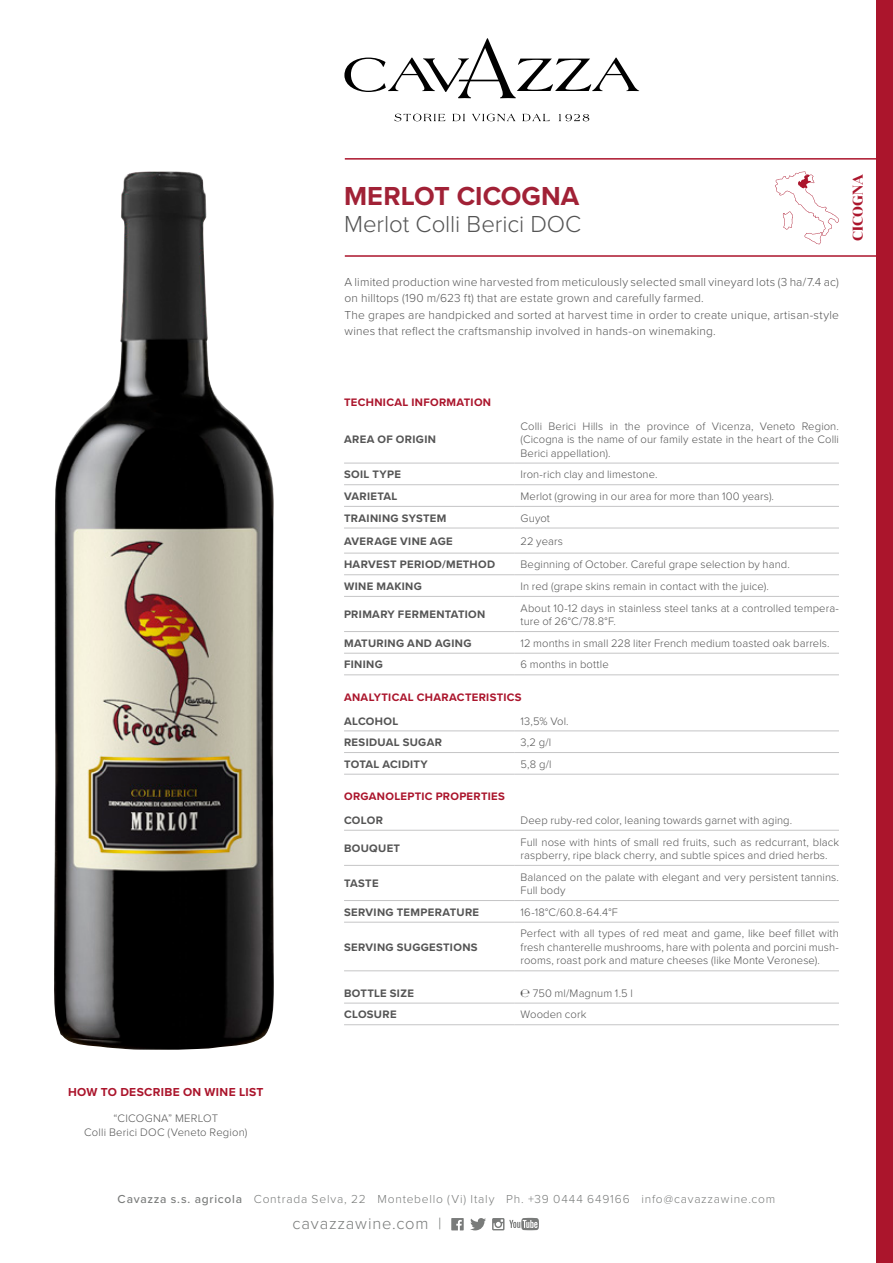
<style>
.page{position:relative;width:893px;height:1263px;background:#fff}
.page>*{position:absolute;margin:0;border:0;box-sizing:border-box;transform-origin:0 0}
.t1{font:700 27px "Proxima Nova";color:#a12136}
.t2{font:300 24px "Proxima Nova";letter-spacing:-.005em;color:#555}
.t3{font:300 16.5px "Proxima Nova";letter-spacing:.05em;color:#797b7a}
.t4{font:700 14.25px "Anglecia Pro Display";letter-spacing:.01em;color:#ab152c}
.t5{font:300 12px/16.5px "Proxima Nova";letter-spacing:.015em;color:#555}
.t6{font:300 12px "Proxima Nova";letter-spacing:.065em;color:#797b7a}
.t7{font:700 12px "Proxima Nova";letter-spacing:.03em;color:#ab152c}
.t8{font:300 11.25px/13.5px "Proxima Nova";letter-spacing:.005em;color:#555}
.t9{font:700 11.25px "Proxima Nova";letter-spacing:.03em;color:#555}
.t10{font:700 11.25px "Proxima Nova";letter-spacing:.03em;color:#ab152c}
.s1{font-weight:500}
</style>
<div class="page">
<svg style="left:344px;top:38px;width:295px;height:60px"></svg>
<svg style="left:394px;top:114px;width:51px;height:7px"></svg>
<svg style="left:452px;top:114px;width:13px;height:7px"></svg>
<svg style="left:472px;top:114px;width:43px;height:7px"></svg>
<svg style="left:522px;top:114px;width:28px;height:7px"></svg>
<svg style="left:559px;top:114px;width:30px;height:7px"></svg>
<div style="left:876px;top:0;width:17px;height:1263px;background:#ab152c"></div>
<div style="left:344px;top:158px;width:549px;height:99px;border:2px solid #ab152c"></div>
<svg style="left:775px;top:172px;width:64px;height:72px"></svg>
<svg style="left:451px;top:1218px;width:13px;height:12px"></svg>
<svg style="left:470px;top:1218px;width:16px;height:12px"></svg>
<svg style="left:492px;top:1218px;width:47px;height:12px"></svg>
<img style="left:54px;top:172px;width:220px;height:878px">
<hr style="left:344px;top:463px;width:170px;height:1px;background:#c5c5c6">
<hr style="left:514px;top:463px;width:325px;height:1px;background:#c5c5c6">
<hr style="left:344px;top:484px;width:170px;height:1px;background:#c5c5c6">
<hr style="left:514px;top:484px;width:325px;height:1px;background:#c5c5c6">
<hr style="left:344px;top:506px;width:170px;height:1px;background:#c5c5c6">
<hr style="left:514px;top:506px;width:325px;height:1px;background:#c5c5c6">
<hr style="left:344px;top:528px;width:170px;height:1px;background:#c5c5c6">
<hr style="left:514px;top:528px;width:325px;height:1px;background:#c5c5c6">
<hr style="left:344px;top:553px;width:170px;height:1px;background:#c5c5c6">
<hr style="left:514px;top:553px;width:325px;height:1px;background:#c5c5c6">
<hr style="left:344px;top:574px;width:170px;height:1px;background:#c5c5c6">
<hr style="left:514px;top:574px;width:325px;height:1px;background:#c5c5c6">
<hr style="left:344px;top:596px;width:170px;height:1px;background:#c5c5c6">
<hr style="left:514px;top:596px;width:325px;height:1px;background:#c5c5c6">
<hr style="left:344px;top:631px;width:170px;height:1px;background:#c5c5c6">
<hr style="left:514px;top:631px;width:325px;height:1px;background:#c5c5c6">
<hr style="left:344px;top:653px;width:170px;height:1px;background:#c5c5c6">
<hr style="left:514px;top:653px;width:325px;height:1px;background:#c5c5c6">
<hr style="left:344px;top:675px;width:170px;height:1px;background:#c5c5c6">
<hr style="left:514px;top:675px;width:325px;height:1px;background:#c5c5c6">
<hr style="left:344px;top:731px;width:170px;height:1px;background:#c5c5c6">
<hr style="left:514px;top:731px;width:325px;height:1px;background:#c5c5c6">
<hr style="left:344px;top:752px;width:170px;height:1px;background:#c5c5c6">
<hr style="left:514px;top:752px;width:325px;height:1px;background:#c5c5c6">
<hr style="left:344px;top:774px;width:170px;height:1px;background:#c5c5c6">
<hr style="left:514px;top:774px;width:325px;height:1px;background:#c5c5c6">
<hr style="left:344px;top:830px;width:170px;height:1px;background:#c5c5c6">
<hr style="left:514px;top:830px;width:325px;height:1px;background:#c5c5c6">
<hr style="left:344px;top:865px;width:170px;height:1px;background:#c5c5c6">
<hr style="left:514px;top:865px;width:325px;height:1px;background:#c5c5c6">
<hr style="left:344px;top:900px;width:170px;height:1px;background:#c5c5c6">
<hr style="left:514px;top:900px;width:325px;height:1px;background:#c5c5c6">
<hr style="left:344px;top:922px;width:170px;height:1px;background:#c5c5c6">
<hr style="left:514px;top:922px;width:325px;height:1px;background:#c5c5c6">
<hr style="left:344px;top:970px;width:170px;height:1px;background:#c5c5c6">
<hr style="left:514px;top:970px;width:325px;height:1px;background:#c5c5c6">
<hr style="left:344px;top:1003px;width:170px;height:1px;background:#c5c5c6">
<hr style="left:514px;top:1003px;width:325px;height:1px;background:#c5c5c6">
<hr style="left:344px;top:1024px;width:170px;height:1px;background:#c5c5c6">
<hr style="left:514px;top:1024px;width:325px;height:1px;background:#c5c5c6">
<h1 class="t1" style="left:344px;top:175px;width:237px">MERLOT CICOGNA</h1>
<h2 class="t2" style="left:344px;top:206px;width:239px">Merlot Colli Berici DOC</h2>
<p class="t4" style="left:848px;top:241px;width:69px;rotate:-90deg">CICOGNA</p>
<p class="t5" style="left:344px;top:273px;width:496px">A limited production wine harvested from meticulously selected small vineyard lots (3 ha/7.4 ac) on hilltops (190 m/623 ft) that are estate grown and carefully farmed.<br>The grapes are handpicked and sorted at harvest time in order to create unique, artisan-style wines that reflect the craftsmanship involved in hands-on winemaking.</p>
<p class="t10" style="left:344px;top:394px;width:149px">TECHNICAL INFORMATION</p>
<p class="t9" style="left:344px;top:431px;width:93px">AREA OF ORIGIN</p>
<p class="t8" style="left:520px;top:419px;width:320px;text-align:justify">Colli Berici Hills in the province of Vicenza, Veneto Region. (Cicogna is the name of our family estate in the heart of the Colli Berici appellation).</p>
<p class="t9" style="left:344px;top:466px;width:58px">SOIL TYPE</p>
<p class="t8" style="left:520px;top:467px;width:138px">Iron-rich clay and limestone.</p>
<p class="t9" style="left:344px;top:488px;width:55px">VARIETAL</p>
<p class="t8" style="left:520px;top:489px;width:255px">Merlot (growing in our area for more than 100 years).</p>
<p class="t9" style="left:344px;top:509px;width:104px">TRAINING SYSTEM</p>
<p class="t8" style="left:520px;top:510px;width:31px">Guyot</p>
<p class="t9" style="left:344px;top:533px;width:110px">AVERAGE VINE AGE</p>
<p class="t8" style="left:520px;top:534px;width:44px">22 years</p>
<p class="t9" style="left:344px;top:556px;width:153px">HARVEST PERIOD/METHOD</p>
<p class="t8" style="left:520px;top:557px;width:271px">Beginning of October. Careful grape selection by hand.</p>
<p class="t9" style="left:344px;top:578px;width:79px">WINE MAKING</p>
<p class="t8" style="left:520px;top:579px;width:250px">In red (grape skins remain in contact with the juice).</p>
<p class="t9" style="left:344px;top:606px;width:143px">PRIMARY FERMENTATION</p>
<p class="t8" style="left:520px;top:601px;width:320px">About 10-12 days in stainless steel tanks at a controlled tempera&shy;ture of 26°C/78.8°F.</p>
<p class="t9" style="left:344px;top:635px;width:129px">MATURING AND AGING</p>
<p class="t8" style="left:520px;top:636px;width:311px">12 months in small 228 liter French medium toasted oak barrels.</p>
<p class="t9" style="left:344px;top:656px;width:40px">FINING</p>
<p class="t8" style="left:520px;top:657px;width:90px">6 months in bottle</p>
<p class="t10" style="left:344px;top:689px;width:179px">ANALYTICAL CHARACTERISTICS</p>
<p class="t9" style="left:344px;top:712px;width:56px">ALCOHOL</p>
<p class="t8" style="left:520px;top:713px;width:50px">13,5% Vol.</p>
<p class="t9" style="left:344px;top:734px;width:99px">RESIDUAL SUGAR</p>
<p class="t8" style="left:520px;top:735px;width:32px">3,2 g/l</p>
<p class="t9" style="left:344px;top:756px;width:85px">TOTAL ACIDITY</p>
<p class="t8" style="left:520px;top:757px;width:32px">5,8 g/l</p>
<p class="t10" style="left:344px;top:788px;width:162px">ORGANOLEPTIC PROPERTIES</p>
<p class="t9" style="left:344px;top:812px;width:40px">COLOR</p>
<p class="t8" style="left:520px;top:813px;width:273px">Deep ruby-red color, leaning towards garnet with aging.</p>
<p class="t9" style="left:344px;top:840px;width:58px">BOUQUET</p>
<p class="t8" style="left:520px;top:834px;width:320px">Full nose with hints of small red fruits, such as redcurrant, black raspberry, ripe black cherry, and subtle spices and dried herbs.</p>
<p class="t9" style="left:344px;top:875px;width:36px">TASTE</p>
<p class="t8" style="left:520px;top:869px;width:320px">Balanced on the palate with elegant and very persistent tannins.<br>Full body</p>
<p class="t9" style="left:344px;top:904px;width:137px">SERVING TEMPERATURE</p>
<p class="t8" style="left:520px;top:905px;width:99px">16-18°C/60.8-64.4°F</p>
<p class="t9" style="left:344px;top:939px;width:135px">SERVING SUGGESTIONS</p>
<p class="t8" style="left:520px;top:926px;width:320px;text-align:justify">Perfect with all types of red meat and game, like beef fillet with fresh chanterelle mushrooms, hare with polenta and porcini mush&shy;rooms, roast pork and mature cheeses (like Monte Veronese).</p>
<p class="t9" style="left:344px;top:985px;width:71px">BOTTLE SIZE</p>
<p class="t8" style="left:520px;top:986px;width:114px">℮ 750 ml/Magnum 1.5 l</p>
<p class="t9" style="left:344px;top:1006px;width:54px">CLOSURE</p>
<p class="t8" style="left:520px;top:1007px;width:67px">Wooden cork</p>
<p class="t7" style="left:68px;top:1083px;width:197px">HOW TO DESCRIBE ON WINE LIST</p>
<p class="t8" style="left:84px;top:1111px;width:165px;text-align:center">“CICOGNA” MERLOT<br>Colli Berici DOC (Veneto Region)</p>
<p class="t6" style="left:118px;top:1190px;width:659px"><span class="s1">Cavazza s.s. agricola</span> Contrada Selva, 22 Montebello (Vi) Italy Ph. +39 0444 649166 info@cavazzawine.com</p>
<h3 class="t3" style="left:292px;top:1211px;width:150px">cavazzawine.com |</h3>
</div>
